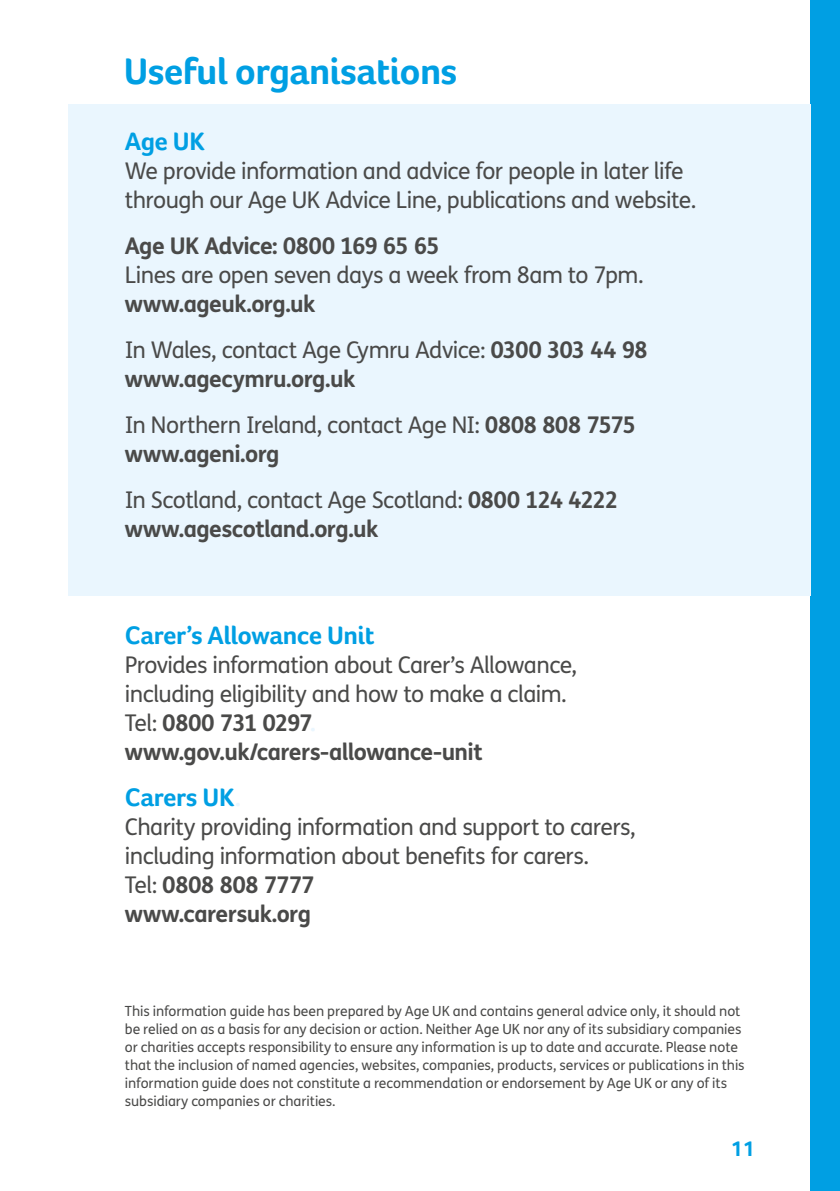
<style>
.page{position:relative;width:840px;height:1191px;background:#fff}
.page>*{position:absolute;margin:0;border:0;box-sizing:border-box;transform-origin:0 0}
.Blue_Page_heading_19{font:700 38px "Foco Age UK";letter-spacing:-.015em;color:#009fe3}
.Blue_subheading{font:700 26px "Foco Age UK";letter-spacing:-.015em;color:#009fe3}
.Body_copy_11_5_over{font:23px/29px "FS Me";letter-spacing:-.025em;color:#4a4a49}
.Body_copy_11_5_over-2{font:700 23px/29px "FS Me";letter-spacing:-.025em;color:#4a4a49}
.Body_copy_11_5_over-3{font:700 23px "FS Me";letter-spacing:-.055em;color:#4a4a49}
.t1{font:700 22px "Foco Age UK";color:#009fe3}
.Footnote{font:14px/18px "FS Me";letter-spacing:-.005em;color:#4a4a49}
.s1{color:#fff}
.s2{color:#eaf6fe}
.s3{font-family:"Foco Age UK";font-size:26px;color:#eaf6fe}
.s4{font-weight:400}
.s5{font-weight:700}
.s6{font-family:"Foco Age UK";font-weight:700;font-size:26px;color:#eaf6fe}
</style>
<div class="page">
<div style="left:810px;top:0;width:29px;height:1191px;background:#009fe3"></div>
<div style="left:68px;top:103px;width:742px;height:492px;background:#eaf6fe"></div>
<p class="Blue_Page_heading_19" style="left:124px;top:48px;width:343px">Useful organisations<span class="s1">.</span></p>
<p class="Blue_subheading" style="left:125px;top:126px;width:88px">Age UK<span class="s2">.</span></p>
<p class="Body_copy_11_5_over" style="left:125px;top:157px;width:572px">We provide information and advice for people in later life through our Age UK Advice Line, publications and website.</p>
<p class="Body_copy_11_5_over-2" style="left:125px;top:232px;width:520px">Age UK Advice: 0800 169 65 65<span class="s3">.<br></span><span class="s4">Lines are open seven days a week from 8am to 7pm. </span>www.ageuk.org.uk<span class="s3">.</span></p>
<p class="Body_copy_11_5_over" style="left:125px;top:336px;width:530px">In Wales, contact Age Cymru Advice: <span class="s5">0300 303 44 98</span><span class="s6">. </span><span class="s5">www.agecymru.org.uk</span><span class="s6">.</span></p>
<p class="Body_copy_11_5_over" style="left:125px;top:411px;width:517px">In Northern Ireland, contact Age NI: <span class="s5">0808 808 7575</span><span class="s6">. </span><span class="s5">www.ageni.org</span><span class="s6">.</span></p>
<p class="Body_copy_11_5_over-2" style="left:125px;top:486px;width:500px"><span class="s4">In Scotland, contact Age Scotland:</span> 0800 124 4222<span class="s3">. </span>www.agescotland.org.uk<span class="s3">.</span></p>
<p class="Blue_subheading" style="left:125px;top:619px;width:257px">Carer’s Allowance Unit<span class="s1">.</span></p>
<p class="Body_copy_11_5_over" style="left:125px;top:650px;width:453px">Provides information about Carer’s Allowance, including eligibility and how to make a claim.</p>
<p class="Body_copy_11_5_over-3" style="left:125px;top:708px;width:193px"><span class="s4">Tel:</span> 0800 731 0297<span class="s3">.</span></p>
<p class="Body_copy_11_5_over-2" style="left:125px;top:737px;width:359px">www.gov.uk/carers-allowance-unit</p>
<p class="Blue_subheading" style="left:125px;top:781px;width:118px">Carers UK<span class="s2">.</span></p>
<p class="Body_copy_11_5_over" style="left:125px;top:812px;width:512px">Charity providing information and support to carers, including information about benefits for carers.</p>
<p class="Body_copy_11_5_over-2" style="left:125px;top:870px;width:194px"><span class="s4">Tel:</span> 0808 808 7777<span class="s1">.</span></p>
<p class="Body_copy_11_5_over-2" style="left:125px;top:899px;width:188px">www.carersuk.org</p>
<p class="Footnote" style="left:125px;top:1002px;width:621px">This information guide has been prepared by Age UK and contains general advice only, it should not be relied on as a basis for any decision or action. Neither Age UK nor any of its subsidiary companies or charities accepts responsibility to ensure any information is up to date and accurate. Please note that the inclusion of named agencies, websites, companies, products, services or publications in this information guide does not constitute a recommendation or endorsement by Age UK or any of its subsidiary companies or charities.</p>
<h3 class="t1" style="left:730px;top:1135px;width:26px">11</h3>
</div>
